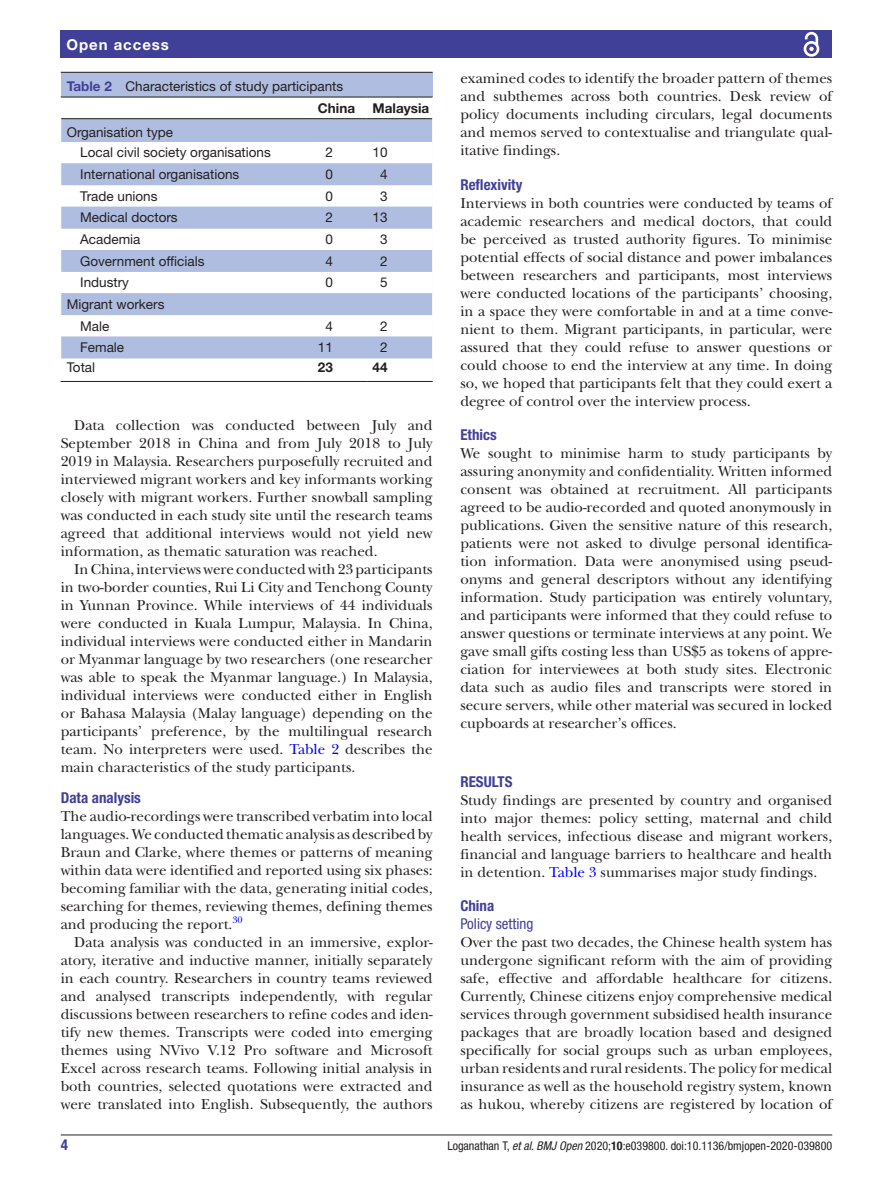
<style>
.page{position:relative;width:893px;height:1191px;background:#fff}
.page>*{position:absolute;margin:0;border:0;box-sizing:border-box;transform-origin:0 0}
.t1{font:15px/18px "New Baskerville";color:#231f20;text-align:justify}
.t2{font:700 condensed 15px "Helvetica Neue LT Std";color:#414099}
.t3{font:condensed 15px "Helvetica Neue LT Std";color:#414099}
.t4{font:700 15px "Helvetica Neue LT Std";letter-spacing:.065em;color:#fff}
.t5{font:13.5px/22px "Helvetica Neue LT Std";color:#231f20}
.t6{font:700 13.5px "Helvetica Neue LT Std";color:#231f20}
.t7{font:condensed 12px "Helvetica Neue LT Std";color:#231f20}
.t8{font:9.9px "New Baskerville";color:#00f}
.s1{font-weight:700;color:#414099}
.s2{font-weight:700}
.s3{color:#00f}
.s4{font-style:italic}
</style>
<div class="page">
<hr style="left:61px;top:1134px;width:771px;height:1px;background:#231f20">
<div style="left:61px;top:31px;width:771px;height:27px;background:#414099"></div>
<svg style="left:803px;top:31px;width:17px;height:26px"></svg>
<div style="left:61px;top:73px;width:372px;height:309px;background:#afbde1"></div>
<hr style="left:61px;top:72px;width:372px;height:1px;background:#231f20">
<div style="left:61px;top:98px;width:371px;height:283px;background:#fff"></div>
<svg style="left:61px;top:119px;width:371px;height:239px"></svg>
<hr style="left:61px;top:97px;width:251px;height:1px;background:#231f20">
<hr style="left:61px;top:118px;width:251px;height:1px;background:#231f20">
<hr style="left:312px;top:97px;width:55px;height:1px;background:#231f20">
<hr style="left:312px;top:118px;width:55px;height:1px;background:#231f20">
<hr style="left:367px;top:97px;width:66px;height:1px;background:#231f20">
<hr style="left:367px;top:118px;width:65px;height:1px;background:#231f20">
<hr style="left:61px;top:381px;width:251px;height:1px;background:#231f20">
<hr style="left:312px;top:381px;width:55px;height:1px;background:#231f20">
<hr style="left:367px;top:381px;width:66px;height:1px;background:#231f20">
<svg style="left:432px;top:97px;width:1px;height:284px"></svg>
<p class="t4" style="left:66px;top:35px;width:104px">Open access</p>
<p class="t5" style="left:318px;top:75px;width:39px;text-indent:-251px"><span class="s1">Table 2</span> Characteristics of study participants<br><span class="s2">China</span></p>
<p class="t6" style="left:373px;top:99px;width:58px">Malaysia</p>
<p class="t5" style="left:80px;top:122px;width:192px;line-height:20.1px;text-indent:-14px">Organisation type<br>Local civil society organisations</p>
<p class="t5" style="left:325px;top:141px;width:9px">2</p>
<p class="t5" style="left:373px;top:141px;width:17px">10</p>
<p class="t5" style="left:80px;top:163px;width:161px">International organisations</p>
<p class="t5" style="left:325px;top:163px;width:9px">0</p>
<p class="t5" style="left:380px;top:163px;width:9px">4</p>
<p class="t5" style="left:80px;top:185px;width:79px">Trade unions</p>
<p class="t5" style="left:325px;top:185px;width:9px">0</p>
<p class="t5" style="left:380px;top:185px;width:9px">3</p>
<p class="t5" style="left:80px;top:206px;width:99px">Medical doctors</p>
<p class="t5" style="left:325px;top:206px;width:9px">2</p>
<p class="t5" style="left:373px;top:206px;width:17px">13</p>
<p class="t5" style="left:80px;top:228px;width:62px">Academia</p>
<p class="t5" style="left:325px;top:228px;width:9px">0</p>
<p class="t5" style="left:380px;top:228px;width:9px">3</p>
<p class="t5" style="left:80px;top:250px;width:126px">Government officials</p>
<p class="t5" style="left:325px;top:250px;width:9px">4</p>
<p class="t5" style="left:380px;top:250px;width:9px">2</p>
<p class="t5" style="left:80px;top:271px;width:50px">Industry</p>
<p class="t5" style="left:325px;top:271px;width:9px">0</p>
<p class="t5" style="left:380px;top:271px;width:9px">5</p>
<p class="t5" style="left:80px;top:293px;width:86px;line-height:21.6px;text-indent:-14px">Migrant workers<br>Male</p>
<p class="t5" style="left:325px;top:315px;width:9px">4</p>
<p class="t5" style="left:380px;top:315px;width:9px">2</p>
<p class="t5" style="left:80px;top:336px;width:46px">Female</p>
<p class="t5" style="left:318px;top:336px;width:17px">11</p>
<p class="t5" style="left:380px;top:336px;width:9px">2</p>
<p class="t5" style="left:67px;top:356px;width:30px">Total</p>
<p class="t6" style="left:318px;top:359px;width:17px">23</p>
<p class="t6" style="left:372px;top:359px;width:17px">44</p>
<p class="t1" style="left:61px;top:416px;width:373px;text-indent:14px">Data collection was conducted between July and September 2018 in China and from July 2018 to July 2019 in Malaysia. Researchers purposefully recruited and interviewed migrant workers and key informants working closely with migrant workers. Further snowball sampling was conducted in each study site until the research teams agreed that additional interviews would not yield new information, as thematic saturation was reached.</p>
<p class="t1" style="left:61px;top:560px;width:373px;text-indent:14px">In China, interviews were conducted with 23 participants in two-border counties, Rui Li City and Tenchong County in Yunnan Province. While interviews of 44 individuals were conducted in Kuala Lumpur, Malaysia. In China, individual interviews were conducted either in Mandarin or Myanmar language by two researchers (one researcher was able to speak the Myanmar language.) In Malaysia, individual interviews were conducted either in English or Bahasa Malaysia (Malay language) depending on the participants’ preference, by the multilingual research team. No interpreters were used. <span class="s3">Table 2</span> describes the main characteristics of the study participants.</p>
<p class="t2" style="left:61px;top:789px;width:82px">Data analysis</p>
<p class="t1" style="left:61px;top:807px;width:373px">The audio-recordings were transcribed verbatim into local languages. We conducted thematic analysis as described by Braun and Clarke, where themes or patterns of meaning within data were identified and reported using six phases: becoming familiar with the data, generating initial codes, searching for themes, reviewing themes, defining themes and producing the report.</p>
<p class="t8" style="left:232px;top:913px;width:12px">30</p>
<p class="t1" style="left:61px;top:933px;width:373px;text-indent:13px">Data analysis was conducted in an immersive, explor&shy;atory, iterative and inductive manner, initially separately in each country. Researchers in country teams reviewed and analysed transcripts independently, with regular discussions between researchers to refine codes and iden&shy;tify new themes. Transcripts were coded into emerging themes using NVivo V.12 Pro software and Microsoft Excel across research teams. Following initial analysis in both countries, selected quotations were extracted and were translated into English. Subsequently, the authors</p>
<p class="t1" style="left:460px;top:69px;width:373px">examined codes to identify the broader pattern of themes and subthemes across both countries. Desk review of policy documents including circulars, legal documents and memos served to contextualise and triangulate qual&shy;itative findings.</p>
<p class="t2" style="left:460px;top:175px;width:64px">Reflexivity</p>
<p class="t1" style="left:460px;top:194px;width:373px">Interviews in both countries were conducted by teams of academic researchers and medical doctors, that could be perceived as trusted authority figures. To minimise potential effects of social distance and power imbalances between researchers and participants, most interviews were conducted locations of the participants’ choosing, in a space they were comfortable in and at a time conve&shy;nient to them. Migrant participants, in particular, were assured that they could refuse to answer questions or could choose to end the interview at any time. In doing so, we hoped that participants felt that they could exert a degree of control over the interview process.</p>
<p class="t2" style="left:460px;top:426px;width:38px">Ethics</p>
<p class="t1" style="left:460px;top:444px;width:373px">We sought to minimise harm to study participants by assuring anonymity and confidentiality. Written informed consent was obtained at recruitment. All participants agreed to be audio-recorded and quoted anonymously in publications. Given the sensitive nature of this research, patients were not asked to divulge personal identifica&shy;tion information. Data were anonymised using pseud&shy;onyms and general descriptors without any identifying information. Study participation was entirely voluntary, and participants were informed that they could refuse to answer questions or terminate interviews at any point. We gave small gifts costing less than US$5 as tokens of appre&shy;ciation for interviewees at both study sites. Electronic data such as audio files and transcripts were stored in secure servers, while other material was secured in locked cupboards at researcher’s offices.</p>
<p class="t2" style="left:460px;top:772px;width:54px">RESULTS</p>
<p class="t1" style="left:460px;top:791px;width:373px">Study findings are presented by country and organised into major themes: policy setting, maternal and child health services, infectious disease and migrant workers, financial and language barriers to healthcare and health in detention. <span class="s3">Table 3</span> summarises major study findings.</p>
<p class="t2" style="left:460px;top:897px;width:35px">China</p>
<p class="t3" style="left:460px;top:915px;width:74px">Policy setting</p>
<p class="t1" style="left:460px;top:933px;width:373px">Over the past two decades, the Chinese health system has undergone significant reform with the aim of providing safe, effective and affordable healthcare for citizens.<br>Currently, Chinese citizens enjoy comprehensive medical services through government subsidised health insurance packages that are broadly location based and designed specifically for social groups such as urban employees, urban residents and rural residents. The policy for medical insurance as well as the household registry system, known as hukou, whereby citizens are registered by location of</p>
<p class="t2" style="left:61px;top:1135px;width:9px">4</p>
<p class="t7" style="left:447px;top:1138px;width:386px">Loganathan T, <span class="s4">et al</span>. <span class="s4">BMJ Open</span> 2020;<span class="s2">10</span>:e039800. doi:10.1136/bmjopen-2020-039800</p>
</div>
